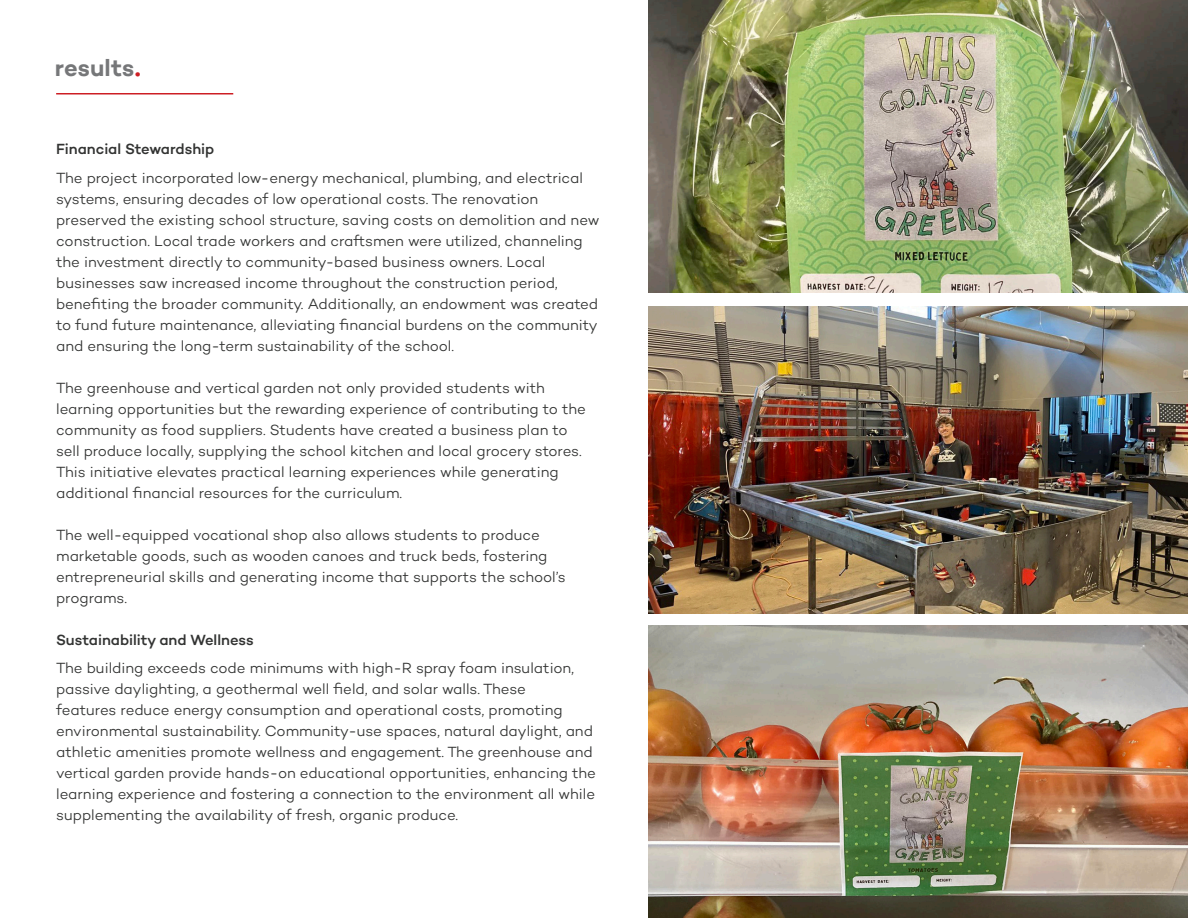
<style>
.page{position:relative;width:1188px;height:918px;background:#fff}
.page>*{position:absolute;margin:0;border:0;box-sizing:border-box;transform-origin:0 0}
.t1{font:600 24px "Campton";letter-spacing:.005em;color:#767779}
.t2{font:300 15px/21px "Campton";letter-spacing:-.005em;color:#323332}
.t3{font:500 15px "Campton";color:#323332}
.s1{font-size:27px;color:#cd1e24}
</style>
<div class="page">
<hr style="left:56px;top:93px;width:177px;height:1px;background:#cd1e24">
<img style="left:648px;top:0;width:540px;height:293px">
<img style="left:648px;top:307px;width:540px;height:306px">
<img style="left:648px;top:625px;width:540px;height:293px">
<p class="t1" style="left:55px;top:52px;width:87px">results<span class="s1">.</span></p>
<p class="t3" style="left:56px;top:140px;width:160px">Financial Stewardship</p>
<p class="t2" style="left:56px;top:167px;width:545px">The project incorporated low-energy mechanical, plumbing, and electrical systems, ensuring decades of low operational costs. The renovation preserved the existing school structure, saving costs on demolition and new construction. Local trade workers and craftsmen were utilized, channeling the investment directly to community-based business owners. Local businesses saw increased income throughout the construction period, benefiting the broader community. Additionally, an endowment was created to fund future maintenance, alleviating financial burdens on the community and ensuring the long-term sustainability of the school.</p>
<p class="t2" style="left:56px;top:377px;width:531px">The greenhouse and vertical garden not only provided students with learning opportunities but the rewarding experience of contributing to the community as food suppliers. Students have created a business plan to sell produce locally, supplying the school kitchen and local grocery stores.<br>This initiative elevates practical learning experiences while generating additional financial resources for the curriculum.</p>
<p class="t2" style="left:56px;top:524px;width:511px">The well-equipped vocational shop also allows students to produce marketable goods, such as wooden canoes and truck beds, fostering entrepreneurial skills and generating income that supports the school’s programs.</p>
<p class="t3" style="left:56px;top:630px;width:199px">Sustainability and Wellness</p>
<p class="t2" style="left:56px;top:658px;width:541px">The building exceeds code minimums with high-R spray foam insulation, passive daylighting, a geothermal well field, and solar walls. These<br>features reduce energy consumption and operational costs, promoting environmental sustainability. Community-use spaces, natural daylight, and athletic amenities promote wellness and engagement. The greenhouse and vertical garden provide hands-on educational opportunities, enhancing the learning experience and fostering a connection to the environment all while supplementing the availability of fresh, organic produce.</p>
</div>
